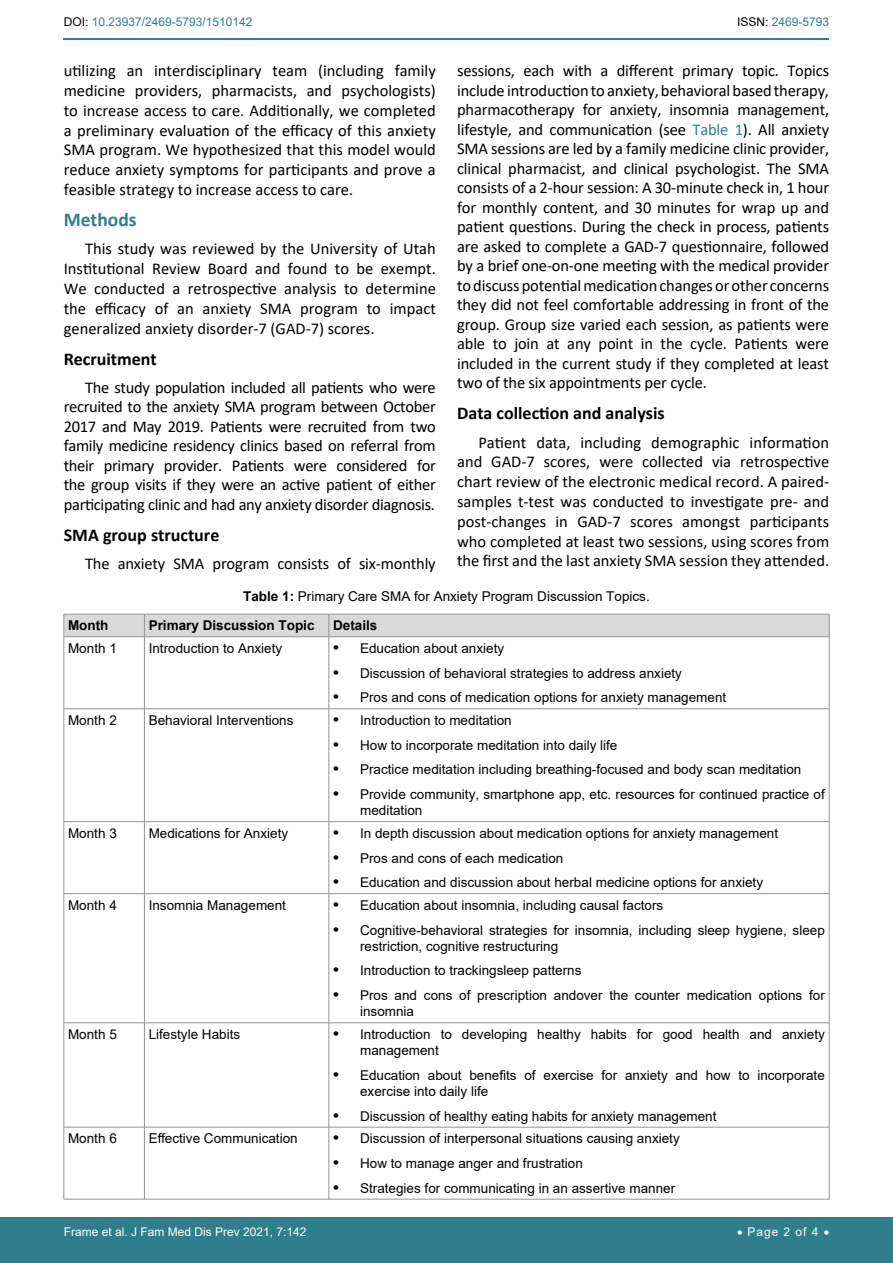
<style>
.page{position:relative;width:893px;height:1263px;background:#fff}
.page>*{position:absolute;margin:0;border:0;box-sizing:border-box;transform-origin:0 0}
.t1{font:700 19.5px "Calibri";color:#30808d}
.t2{font:700 18px "Calibri";color:#000}
.t3{font:16.5px/19.5px "Calibri";color:#000;text-align:justify}
.t4{font:13.5px/16.2px "Arial";color:#000}
.t5{font:700 13.5px "Arial";color:#000}
.t6{font:12px "Arial";color:#30808d}
.t7{font:12px "Arial";color:#fff}
.s1{color:#000}
.s2{color:#30808d}
.s3{font-weight:700}
.s4{font-family:"Times New Roman";font-weight:700;font-size:16.5px}
</style>
<div class="page">
<div style="left:0;top:1217px;width:893px;height:46px;background:#307d8d"></div>
<hr style="left:64px;top:38px;width:765px;height:2px;background:#30808d">
<div style="left:64px;top:614px;width:766px;height:23px;background:#d9d9d9"></div>
<hr style="left:64px;top:636px;width:80px;height:1px;background:#939598">
<hr style="left:64px;top:637px;width:1px;height:72px;background:#939598">
<hr style="left:144px;top:636px;width:185px;height:1px;background:#939598">
<hr style="left:144px;top:637px;width:1px;height:72px;background:#939598">
<hr style="left:329px;top:636px;width:500px;height:1px;background:#939598">
<hr style="left:329px;top:637px;width:1px;height:72px;background:#939598">
<hr style="left:829px;top:637px;width:1px;height:72px;background:#939598">
<hr style="left:64px;top:708px;width:80px;height:1px;background:#939598">
<hr style="left:64px;top:709px;width:1px;height:113px;background:#939598">
<hr style="left:144px;top:708px;width:185px;height:1px;background:#939598">
<hr style="left:144px;top:709px;width:1px;height:113px;background:#939598">
<hr style="left:329px;top:708px;width:500px;height:1px;background:#939598">
<hr style="left:329px;top:709px;width:1px;height:113px;background:#939598">
<hr style="left:829px;top:709px;width:1px;height:113px;background:#939598">
<hr style="left:64px;top:821px;width:80px;height:1px;background:#939598">
<hr style="left:64px;top:822px;width:1px;height:72px;background:#939598">
<hr style="left:144px;top:821px;width:185px;height:1px;background:#939598">
<hr style="left:144px;top:822px;width:1px;height:72px;background:#939598">
<hr style="left:329px;top:821px;width:500px;height:1px;background:#939598">
<hr style="left:329px;top:822px;width:1px;height:72px;background:#939598">
<hr style="left:829px;top:822px;width:1px;height:72px;background:#939598">
<hr style="left:64px;top:893px;width:80px;height:1px;background:#939598">
<hr style="left:64px;top:894px;width:1px;height:129px;background:#939598">
<hr style="left:144px;top:893px;width:185px;height:1px;background:#939598">
<hr style="left:144px;top:894px;width:1px;height:129px;background:#939598">
<hr style="left:329px;top:893px;width:500px;height:1px;background:#939598">
<hr style="left:329px;top:894px;width:1px;height:129px;background:#939598">
<hr style="left:829px;top:894px;width:1px;height:129px;background:#939598">
<hr style="left:64px;top:1022px;width:80px;height:1px;background:#939598">
<hr style="left:64px;top:1023px;width:1px;height:104px;background:#939598">
<hr style="left:144px;top:1022px;width:185px;height:1px;background:#939598">
<hr style="left:144px;top:1023px;width:1px;height:104px;background:#939598">
<hr style="left:329px;top:1022px;width:500px;height:1px;background:#939598">
<hr style="left:329px;top:1023px;width:1px;height:104px;background:#939598">
<hr style="left:829px;top:1023px;width:1px;height:104px;background:#939598">
<hr style="left:64px;top:1127px;width:80px;height:1px;background:#939598">
<hr style="left:64px;top:1127px;width:1px;height:72px;background:#939598">
<hr style="left:144px;top:1127px;width:185px;height:1px;background:#939598">
<hr style="left:144px;top:1127px;width:1px;height:72px;background:#939598">
<hr style="left:329px;top:1127px;width:500px;height:1px;background:#939598">
<hr style="left:329px;top:1127px;width:1px;height:72px;background:#939598">
<hr style="left:829px;top:1127px;width:1px;height:72px;background:#939598">
<hr style="left:64px;top:1199px;width:80px;height:1px;background:#939598">
<hr style="left:144px;top:1199px;width:185px;height:1px;background:#939598">
<hr style="left:329px;top:1199px;width:500px;height:1px;background:#939598">
<p class="t6" style="left:64px;top:14px;width:190px"><span class="s1">DOI:</span> 10.23937/2469-5793/1510142</p>
<p class="t6" style="left:737px;top:14px;width:94px"><span class="s1">ISSN:</span> 2469-5793</p>
<p class="t3" style="left:64px;top:60px;width:374px">utilizing an interdisciplinary team (including family medicine providers, pharmacists, and psychologists) to increase access to care. Additionally, we completed a preliminary evaluation of the efficacy of this anxiety SMA program. We hypothesized that this model would reduce anxiety symptoms for participants and prove a feasible strategy to increase access to care.</p>
<p class="t1" style="left:64px;top:206px;width:74px">Methods</p>
<p class="t3" style="left:64px;top:238px;width:374px;text-indent:21px">This study was reviewed by the University of Utah Institutional Review Board and found to be exempt.<br>We conducted a retrospective analysis to determine the efficacy of an anxiety SMA program to impact generalized anxiety disorder-7 (GAD-7) scores.</p>
<p class="t2" style="left:64px;top:346px;width:95px">Recruitment</p>
<p class="t3" style="left:64px;top:377px;width:374px;text-indent:21px">The study population included all patients who were recruited to the anxiety SMA program between October 2017 and May 2019. Patients were recruited from two family medicine residency clinics based on referral from their primary provider. Patients were considered for the group visits if they were an active patient of either participating clinic and had any anxiety disorder diagnosis.</p>
<p class="t2" style="left:64px;top:522px;width:157px">SMA group structure</p>
<p class="t3" style="left:85px;top:553px;width:352px">The anxiety SMA program consists of six-monthly</p>
<p class="t3" style="left:457px;top:61px;width:374px">sessions, each with a different primary topic. Topics include introduction to anxiety, behavioral based therapy, pharmacotherapy for anxiety, insomnia management, lifestyle, and communication (see <span class="s2">Table 1</span>). All anxiety SMA sessions are led by a family medicine clinic provider, clinical pharmacist, and clinical psychologist. The SMA consists of a 2-hour session: A 30-minute check in, 1 hour for monthly content, and 30 minutes for wrap up and patient questions. During the check in process, patients are asked to complete a GAD-7 questionnaire, followed by a brief one-on-one meeting with the medical provider to discuss potential medication changes or other concerns they did not feel comfortable addressing in front of the group. Group size varied each session, as patients were able to join at any point in the cycle. Patients were included in the current study if they completed at least two of the six appointments per cycle.</p>
<p class="t2" style="left:457px;top:400px;width:209px">Data collection and analysis</p>
<p class="t3" style="left:457px;top:432px;width:374px;text-indent:21px">Patient data, including demographic information and GAD-7 scores, were collected via retrospective chart review of the electronic medical record. A paired&shy;samples t-test was conducted to investigate pre- and post-changes in GAD-7 scores amongst participants who completed at least two sessions, using scores from the first and the last anxiety SMA session they attended.</p>
<p class="t4" style="left:243px;top:588px;width:408px"><span class="s3">Table 1:</span> Primary Care SMA for Anxiety Program Discussion Topics.</p>
<p class="t5" style="left:68px;top:616px;width:42px">Month</p>
<p class="t5" style="left:149px;top:616px;width:167px">Primary Discussion Topic</p>
<p class="t5" style="left:333px;top:616px;width:46px">Details</p>
<p class="t4" style="left:68px;top:640px;width:50px">Month 1</p>
<p class="t4" style="left:149px;top:640px;width:135px">Introduction to Anxiety</p>
<p class="t4" style="left:333px;top:640px;width:173px"><span class="s4">•</span> Education about anxiety</p>
<p class="t4" style="left:333px;top:665px;width:350px"><span class="s4">•</span> Discussion of behavioral strategies to address anxiety</p>
<p class="t4" style="left:333px;top:689px;width:395px"><span class="s4">•</span> Pros and cons of medication options for anxiety management</p>
<p class="t4" style="left:68px;top:712px;width:50px">Month 2</p>
<p class="t4" style="left:149px;top:712px;width:146px">Behavioral Interventions</p>
<p class="t4" style="left:333px;top:712px;width:180px"><span class="s4">•</span> Introduction to meditation</p>
<p class="t4" style="left:333px;top:737px;width:286px"><span class="s4">•</span> How to incorporate meditation into daily life</p>
<p class="t4" style="left:333px;top:761px;width:470px"><span class="s4">•</span> Practice meditation including breathing-focused and body scan meditation</p>
<p class="t4" style="left:360px;top:786px;width:466px;text-indent:-27px"><span class="s4">•</span> Provide community, smartphone app, etc. resources for continued practice of meditation</p>
<p class="t4" style="left:68px;top:825px;width:50px">Month 3</p>
<p class="t4" style="left:149px;top:825px;width:141px">Medications for Anxiety</p>
<p class="t4" style="left:333px;top:825px;width:446px"><span class="s4">•</span> In depth discussion about medication options for anxiety management</p>
<p class="t4" style="left:333px;top:850px;width:232px"><span class="s4">•</span> Pros and cons of each medication</p>
<p class="t4" style="left:333px;top:874px;width:431px"><span class="s4">•</span> Education and discussion about herbal medicine options for anxiety</p>
<p class="t4" style="left:68px;top:897px;width:50px">Month 4</p>
<p class="t4" style="left:149px;top:897px;width:139px">Insomnia Management</p>
<p class="t4" style="left:333px;top:897px;width:332px"><span class="s4">•</span> Education about insomnia, including causal factors</p>
<p class="t4" style="left:360px;top:922px;width:466px;text-indent:-27px"><span class="s4">•</span> Cognitive-behavioral strategies for insomnia, including sleep hygiene, sleep restriction, cognitive restructuring</p>
<p class="t4" style="left:333px;top:962px;width:250px"><span class="s4">•</span> Introduction to trackingsleep patterns</p>
<p class="t4" style="left:360px;top:987px;width:466px;text-indent:-27px"><span class="s4">•</span> Pros and cons of prescription andover the counter medication options for insomnia</p>
<p class="t4" style="left:68px;top:1026px;width:50px">Month 5</p>
<p class="t4" style="left:149px;top:1026px;width:93px">Lifestyle Habits</p>
<p class="t4" style="left:360px;top:1026px;width:466px;text-indent:-27px"><span class="s4">•</span> Introduction to developing healthy habits for good health and anxiety management</p>
<p class="t4" style="left:360px;top:1067px;width:466px;text-indent:-27px"><span class="s4">•</span> Education about benefits of exercise for anxiety and how to incorporate exercise into daily life</p>
<p class="t4" style="left:333px;top:1108px;width:385px"><span class="s4">•</span> Discussion of healthy eating habits for anxiety management</p>
<p class="t4" style="left:68px;top:1130px;width:50px">Month 6</p>
<p class="t4" style="left:149px;top:1130px;width:150px">Effective Communication</p>
<p class="t4" style="left:333px;top:1130px;width:348px"><span class="s4">•</span> Discussion of interpersonal situations causing anxiety</p>
<p class="t4" style="left:333px;top:1155px;width:251px"><span class="s4">•</span> How to manage anger and frustration</p>
<p class="t4" style="left:333px;top:1180px;width:344px"><span class="s4">•</span> Strategies for communicating in an assertive manner</p>
<p class="t7" style="left:64px;top:1223px;width:244px">Frame et al. J Fam Med Dis Prev 2021, 7:142</p>
<p class="t7" style="left:737px;top:1223px;width:94px">• Page 2 of 4 •</p>
</div>
